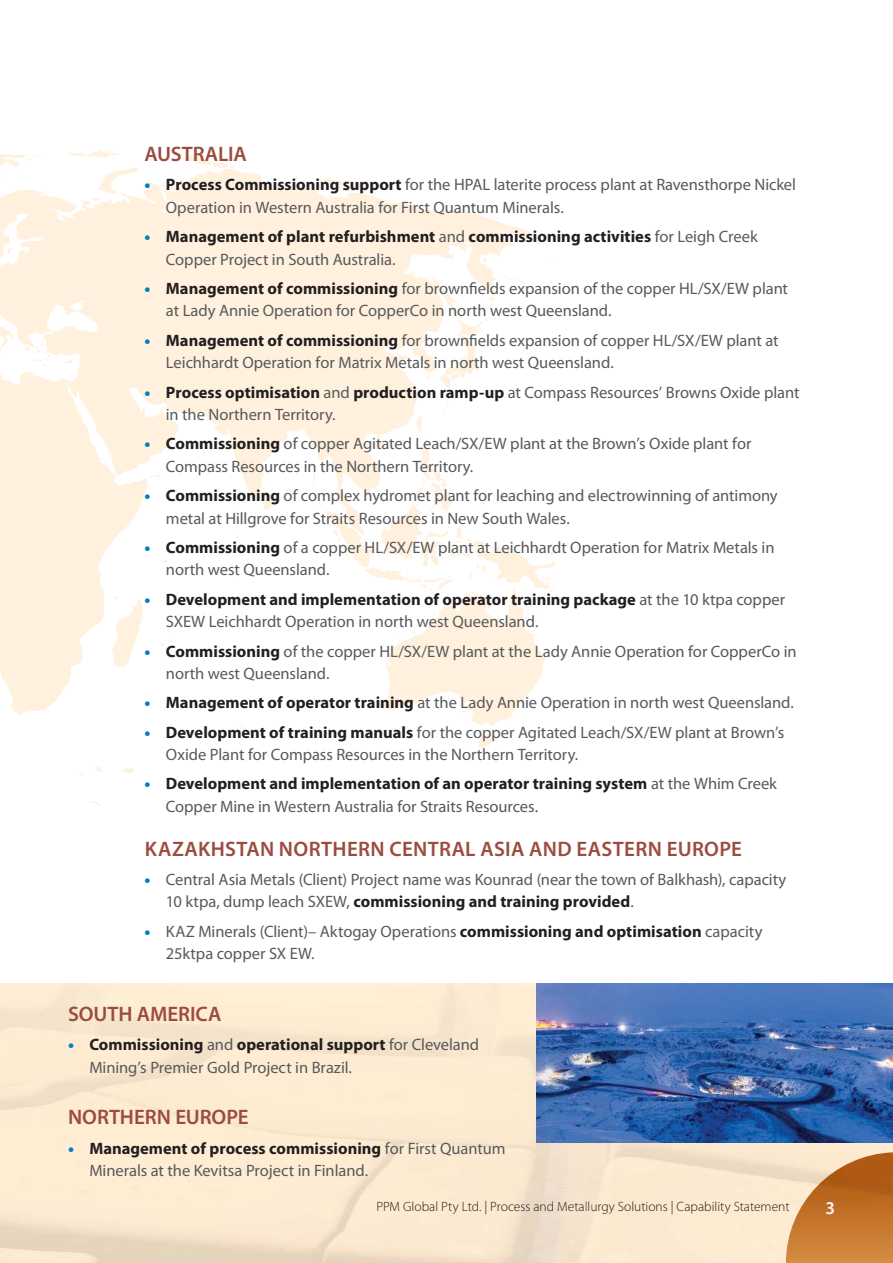
<style>
.page{position:relative;width:893px;height:1263px;background:#fff}
.page>*{position:absolute;margin:0;border:0;box-sizing:border-box;transform-origin:0 0}
.t1{font:600 21px "Myriad Pro";letter-spacing:.01em;color:#9b4c3f}
.t2{font:600 21px "Myriad Pro";letter-spacing:-.01em;color:#9b4c3f}
.t3{font:600 18px "Myriad Pro";color:#fff}
.t4{font:16.5px/22.5px "Myriad Pro";color:#58595b}
.t5{font:700 16.5px/22.5px "Myriad Pro";color:#231f20}
.t6{font:300 13.5px "Myriad Pro";color:#201813}
.s1{font-weight:900;color:#007dc3}
.s2{font-weight:700;color:#231f20}
.s3{font-weight:400;color:#58595b}
.s4{color:#201913}
.s5{color:#201812}
.s6{color:#1f1711}
.s7{color:#1e1611}
.s8{color:#1d1612}
.s9{color:#211913}
</style>
<div class="page">
<svg style="left:0;top:209px;width:530px;height:506px;fill:#fff1dd"></svg>
<svg style="left:502px;top:276px;width:24px;height:9px"></svg>
<svg style="left:483px;top:258px;width:3px;height:4px"></svg>
<svg style="left:482px;top:211px;width:16px;height:7px"></svg>
<svg style="left:0;top:150px;width:475px;height:59px"></svg>
<svg style="left:161px;top:639px;width:11px;height:8px"></svg>
<svg style="left:162px;top:560px;width:5px;height:3px"></svg>
<svg style="left:150px;top:475px;width:11px;height:5px"></svg>
<svg style="left:122px;top:768px;width:12px;height:5px"></svg>
<svg style="left:112px;top:596px;width:31px;height:71px"></svg>
<svg style="left:89px;top:801px;width:12px;height:5px"></svg>
<svg style="left:188px;top:781px;width:7px;height:6px"></svg>
<svg style="left:95px;top:767px;width:7px;height:5px"></svg>
<svg style="left:235px;top:511px;width:3px;height:17px"></svg>
<svg style="left:416px;top:417px;width:6px;height:15px"></svg>
<svg style="left:442px;top:402px;width:6px;height:11px"></svg>
<svg style="left:427px;top:276px;width:66px;height:118px"></svg>
<svg style="left:262px;top:490px;width:9px;height:20px"></svg>
<svg style="left:231px;top:725px;width:14px;height:13px"></svg>
<svg style="left:227px;top:564px;width:10px;height:13px"></svg>
<svg style="left:408px;top:272px;width:6px;height:2px"></svg>
<svg style="left:312px;top:473px;width:8px;height:32px"></svg>
<svg style="left:326px;top:440px;width:228px;height:308px"></svg>
<img style="left:577px;top:984px;width:315px;height:157px">
<img style="left:0;top:984px;width:577px;height:279px">
<img style="left:577px;top:1141px;width:263px;height:122px">
<img style="left:840px;top:1141px;width:52px;height:11px">
<img style="left:377px;top:1201px;width:408px;height:13px">
<img style="left:785px;top:1152px;width:107px;height:111px">
<svg style="left:826px;top:1202px;width:7px;height:13px"></svg>
<p class="t2" style="left:145px;top:146px;width:104px">AUSTRALIA</p>
<p class="t4" style="left:166px;top:175px;width:631px;text-indent:-21px"><span class="s1">•</span> <span class="s2">Process Commissioning support</span> for the HPAL laterite process plant at Ravensthorpe Nickel<br>Operation in Western Australia for First Quantum Minerals.</p>
<p class="t5" style="left:166px;top:227px;width:593px;text-indent:-21px"><span class="s1">•</span> Management of plant refurbishment <span class="s3">and</span> commissioning activities <span class="s3">for Leigh Creek<br>Copper Project in South Australia.</span></p>
<p class="t4" style="left:166px;top:279px;width:623px;text-indent:-21px"><span class="s1">•</span> <span class="s2">Management of commissioning</span> for brownfields expansion of the copper HL/SX/EW plant at Lady Annie Operation for CopperCo in north west Queensland.</p>
<p class="t4" style="left:166px;top:331px;width:614px;text-indent:-21px"><span class="s1">•</span> <span class="s2">Management of commissioning</span> for brownfields expansion of copper HL/SX/EW plant at<br>Leichhardt Operation for Matrix Metals in north west Queensland.</p>
<p class="t4" style="left:166px;top:382px;width:635px;text-indent:-21px"><span class="s1">•</span> <span class="s2">Process optimisation</span> and <span class="s2">production ramp-up</span> at Compass Resources’ Browns Oxide plant in the Northern Territory.</p>
<p class="t4" style="left:166px;top:434px;width:587px;text-indent:-21px"><span class="s1">•</span> <span class="s2">Commissioning</span> of copper Agitated Leach/SX/EW plant at the Brown’s Oxide plant for<br>Compass Resources in the Northern Territory.</p>
<p class="t4" style="left:166px;top:486px;width:613px;text-indent:-21px"><span class="s1">•</span> <span class="s2">Commissioning</span> of complex hydromet plant for leaching and electrowinning of antimony metal at Hillgrove for Straits Resources in New South Wales.</p>
<p class="t4" style="left:166px;top:538px;width:610px;text-indent:-21px"><span class="s1">•</span> <span class="s2">Commissioning</span> of a copper HL/SX/EW plant at Leichhardt Operation for Matrix Metals in north west Queensland.</p>
<p class="t4" style="left:166px;top:590px;width:620px;text-indent:-21px"><span class="s1">•</span> <span class="s2">Development and implementation of operator training package</span> at the 10 ktpa copper<br>SXEW Leichhardt Operation in north west Queensland.</p>
<p class="t4" style="left:166px;top:641px;width:632px;text-indent:-21px"><span class="s1">•</span> <span class="s2">Commissioning</span> of the copper HL/SX/EW plant at the Lady Annie Operation for CopperCo in north west Queensland.</p>
<p class="t4" style="left:145px;top:693px;width:650px"><span class="s1">•</span> <span class="s2">Management of operator training</span> at the Lady Annie Operation in north west Queensland.</p>
<p class="t4" style="left:166px;top:723px;width:620px;text-indent:-21px"><span class="s1">•</span> <span class="s2">Development of training manuals</span> for the copper Agitated Leach/SX/EW plant at Brown’s<br>Oxide Plant for Compass Resources in the Northern Territory.</p>
<p class="t4" style="left:166px;top:774px;width:612px;text-indent:-21px"><span class="s1">•</span> <span class="s2">Development and implementation of an operator training system</span> at the Whim Creek<br>Copper Mine in Western Australia for Straits Resources.</p>
<p class="t1" style="left:145px;top:841px;width:598px">KAZAKHSTAN NORTHERN CENTRAL ASIA AND EASTERN EUROPE</p>
<p class="t4" style="left:166px;top:870px;width:622px;text-indent:-21px"><span class="s1">•</span> Central Asia Metals (Client) Project name was Kounrad (near the town of Balkhash), capacity<br>10 ktpa, dump leach SXEW, <span class="s2">commissioning and training provided</span>.</p>
<p class="t4" style="left:166px;top:922px;width:598px;text-indent:-21px"><span class="s1">•</span> KAZ Minerals (Client)– Aktogay Operations <span class="s2">commissioning and optimisation</span> capacity<br>25ktpa copper SX EW.</p>
<p class="t1" style="left:68px;top:1006px;width:155px">SOUTH AMERICA</p>
<p class="t4" style="left:89px;top:1035px;width:391px;text-indent:-21px"><span class="s1">•</span> <span class="s2">Commissioning</span> and <span class="s2">operational support</span> for Cleveland<br>Mining’s Premier Gold Project in Brazil.</p>
<p class="t1" style="left:68px;top:1109px;width:182px">NORTHERN EUROPE</p>
<p class="t4" style="left:89px;top:1139px;width:417px;text-indent:-21px"><span class="s1">•</span> <span class="s2">Management of process commissioning</span> for First Quantum<br>Minerals at the Kevitsa Project in Finland.</p>
<p class="t6" style="left:376px;top:1201px;width:414px"><span class="s4">PPM</span> Global Pty Ltd. | <span class="s5">Proc</span><span class="s6">es</span><span class="s7">s an</span><span class="s8">d</span> <span class="s7">Me</span><span class="s6">tall</span><span class="s5">ur</span><span class="s9">gy</span> <span class="s5">Solutions | Cap</span>abilit<span class="s9">y</span> St<span class="s9">at</span><span class="s4">ement</span></p>
<p class="t3" style="left:825px;top:1202px;width:11px">3</p>
</div>
